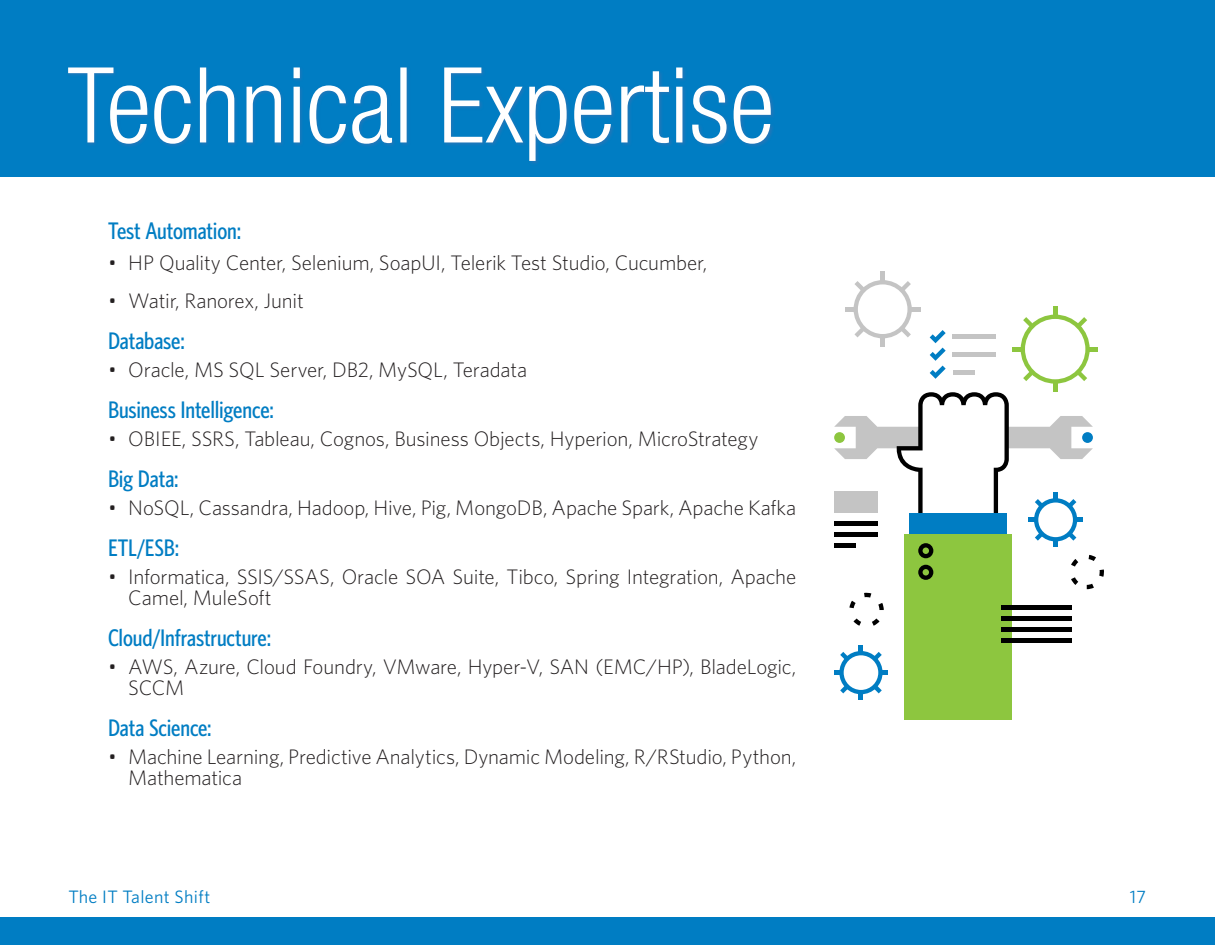
<style>
.page{position:relative;width:1215px;height:945px;background:#fff}
.page>*{position:absolute;margin:0;border:0;box-sizing:border-box;transform-origin:0 0}
.t1{font:500 24px "Whitney Condensed";letter-spacing:-.005em;color:#007dc3}
.t2{font:300 21px/21px "Whitney";letter-spacing:-.01em;color:#231f20}
.t3{font:18px "Whitney";letter-spacing:.02em;color:#007dc3}
</style>
<div class="page">
<div style="left:0;top:917px;width:1215px;height:28px;background:#007dc3"></div>
<div style="left:0;top:0;width:1215px;height:176px;background:#007dc3"></div>
<svg style="left:68px;top:67px;width:703px;height:94px"></svg>
<div style="left:904px;top:535px;width:108px;height:185px;background:#8dc63f"></div>
<hr style="left:881px;top:272px;width:4px;height:10px;background:#c4c4c4">
<hr style="left:881px;top:336px;width:4px;height:11px;background:#c4c4c4">
<hr style="left:845px;top:307px;width:11px;height:4px;background:#c4c4c4">
<hr style="left:910px;top:307px;width:10px;height:4px;background:#c4c4c4">
<svg style="left:854px;top:280px;width:58px;height:58px"></svg>
<hr style="left:1053px;top:306px;width:4px;height:11px;background:#8dc63f">
<hr style="left:1053px;top:381px;width:4px;height:11px;background:#8dc63f">
<hr style="left:1012px;top:347px;width:11px;height:4px;background:#8dc63f">
<hr style="left:1088px;top:347px;width:10px;height:4px;background:#8dc63f">
<svg style="left:1021px;top:315px;width:69px;height:69px"></svg>
<div style="left:1001px;top:627px;width:70px;height:5px;background:#000"></div>
<hr style="left:1001px;top:638px;width:70px;height:4px;background:#000">
<hr style="left:953px;top:335px;width:43px;height:4px;background:#c4c4c4">
<div style="left:953px;top:352px;width:43px;height:5px;background:#c4c4c4"></div>
<svg style="left:930px;top:330px;width:16px;height:49px"></svg>
<div style="left:953px;top:370px;width:21px;height:5px;background:#c4c4c4"></div>
<div style="left:834px;top:670px;width:8px;height:5px;background:#007dc3"></div>
<div style="left:880px;top:670px;width:8px;height:5px;background:#007dc3"></div>
<svg style="left:839px;top:645px;width:44px;height:55px"></svg>
<svg style="left:834px;top:392px;width:270px;height:234px"></svg>
<p class="t1" style="left:108px;top:217px;width:135px">Test Automation:</p>
<p class="t2" style="left:108px;top:252px;width:601px">• HP Quality Center, Selenium, SoapUI, Telerik Test Studio, Cucumber,</p>
<p class="t2" style="left:108px;top:289px;width:197px">• Watir, Ranorex, Junit</p>
<p class="t1" style="left:108px;top:327px;width:78px">Database:</p>
<p class="t2" style="left:108px;top:358px;width:421px">• Oracle, MS SQL Server, DB2, MySQL, Teradata</p>
<p class="t1" style="left:108px;top:396px;width:167px">Business Intelligence:</p>
<p class="t2" style="left:108px;top:427px;width:652px">• OBIEE, SSRS, Tableau, Cognos, Business Objects, Hyperion, MicroStrategy</p>
<p class="t1" style="left:108px;top:465px;width:72px">Big Data:</p>
<p class="t2" style="left:108px;top:496px;width:690px">• NoSQL, Cassandra, Hadoop, Hive, Pig, MongoDB, Apache Spark, Apache Kafka</p>
<p class="t1" style="left:108px;top:534px;width:73px">ETL/ESB:</p>
<p class="t2" style="left:128px;top:565px;width:669px;text-indent:-20px">• Informatica, SSIS/SSAS, Oracle SOA Suite, Tibco, Spring Integration, Apache<br>Camel, MuleSoft</p>
<p class="t1" style="left:108px;top:624px;width:165px">Cloud/Infrastructure:</p>
<p class="t2" style="left:128px;top:655px;width:670px;text-indent:-20px">• AWS, Azure, Cloud Foundry, VMware, Hyper-V, SAN (EMC/HP), BladeLogic,<br>SCCM</p>
<p class="t1" style="left:108px;top:714px;width:105px">Data Science:</p>
<p class="t2" style="left:128px;top:745px;width:670px;text-indent:-20px">• Machine Learning, Predictive Analytics, Dynamic Modeling, R/RStudio, Python,<br>Mathematica</p>
<p class="t3" style="left:68px;top:886px;width:144px">The IT Talent Shift</p>
<p class="t3" style="left:1130px;top:886px;width:18px">17</p>
</div>
